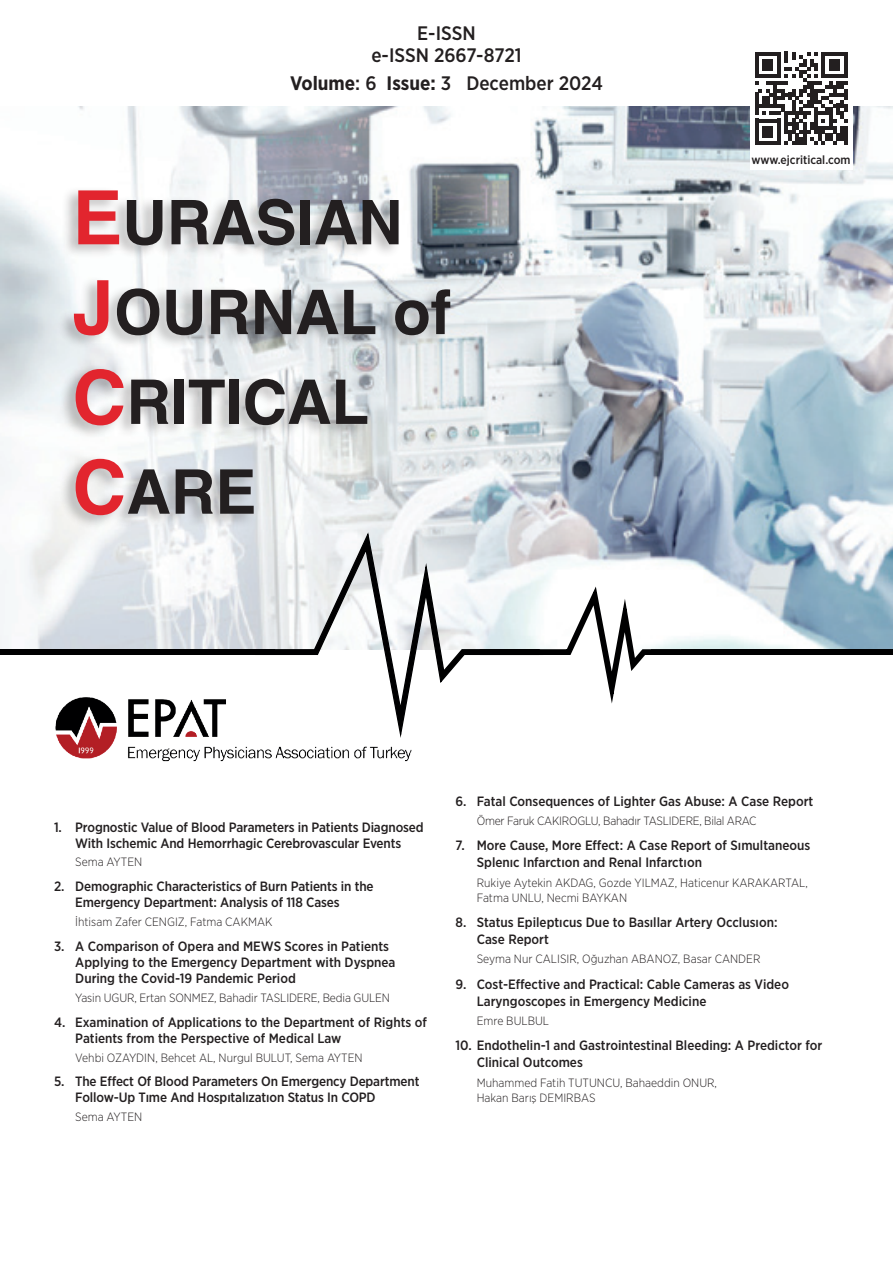
<style>
.page{position:relative;width:893px;height:1263px;background:#fff}
.page>*{position:absolute;margin:0;border:0;box-sizing:border-box;transform-origin:0 0}
.t1{font:700 61.5px/89.8px "Helvetica";color:#231f20}
.t2{font:500 19.5px/22.2px "Gotham Narrow";color:#231f20;text-align:center}
.t3{font:500 13.5px/16.2px "Gotham Narrow";color:#231f20}
.t4{font:300 12px/15.1px "Gotham Narrow";color:#231f20}
.t5{font:300 12px "Gotham Narrow";letter-spacing:-.02em;color:#231f20}
.t6{font:500 12px "Gotham Narrow";color:#231f20}
.s1{font-weight:700}
.s2{font-size:74.85px;color:#e2252e}
</style>
<div class="page">
<img style="left:0;top:106px;width:893px;height:543px">
<div style="left:58px;top:185px;width:394px;height:344px;background:#231f20;opacity:.29"></div>
<div style="left:750px;top:46px;width:102px;height:104px;background:#fff"></div>
<svg style="left:755px;top:52px;width:92px;height:93px"></svg>
<svg style="left:254px;top:530px;width:286px;height:153px"></svg>
<svg style="left:479px;top:581px;width:210px;height:119px"></svg>
<div style="left:682px;top:649px;width:211px;height:6px;background:#000001"></div>
<div style="left:0;top:649px;width:275px;height:6px;background:#000001"></div>
<img style="left:55px;top:674px;width:367px;height:88px">
<div style="left:750px;top:150px;width:102px;height:20px;background:#fff"></div>
<h2 class="t2" style="left:371px;top:22px;width:152px">E-ISSN<br>e-ISSN 2667-8721</h2>
<h2 class="t2" style="left:290px;top:72px;width:314px"><span class="s1">Volume</span>: 6 <span class="s1">Issue:</span> 3 December 2024</h2>
<h1 class="t1" style="left:72px;top:178px;width:380px"><span class="s2">E</span>URASIAN<br><span class="s2">J</span>OURNAL of<br><span class="s2">C</span>RITICAL<br><span class="s2">C</span>ARE</h1>
<p class="t6" style="left:752px;top:152px;width:100px">www.ejcritical.com</p>
<p class="t3" style="left:54px;top:818px;width:371px;text-align:center">1. Prognostic Value of Blood Parameters in Patients Diagnosed<br>With Ischemic And Hemorrhagic Cerebrovascular Events</p>
<p class="t4" style="left:75px;top:854px;width:68px">Sema AYTEN</p>
<p class="t3" style="left:75px;top:878px;width:300px;text-indent:-21px">2. Demographic Characteristics of Burn Patients in the<br>Emergency Department: Analysis of 118 Cases</p>
<p class="t4" style="left:75px;top:914px;width:199px">İhtisam Zafer CENGIZ, Fatma CAKMAK</p>
<p class="t3" style="left:75px;top:938px;width:322px;text-indent:-21px">3. A Comparison of Opera and MEWS Scores in Patients<br>Applying to the Emergency Department with Dyspnea<br>During the Covid-19 Pandemic Period</p>
<p class="t4" style="left:75px;top:990px;width:316px">Yasin UGUR, Ertan SONMEZ, Bahadir TASLIDERE, Bedia GULEN</p>
<p class="t3" style="left:75px;top:1013px;width:353px;text-indent:-21px">4. Examination of Applications to the Department of Rights of<br>Patients from the Perspective of Medical Law</p>
<p class="t4" style="left:75px;top:1049px;width:289px">Vehbi OZAYDIN, Behcet AL, Nurgul BULUT, Sema AYTEN</p>
<p class="t3" style="left:75px;top:1073px;width:346px;text-indent:-21px">5. The Effect Of Blood Parameters On Emergency Department<br>Follow-Up Tıme And Hospıtalızatıon Status In COPD</p>
<p class="t4" style="left:75px;top:1109px;width:68px">Sema AYTEN</p>
<p class="t3" style="left:455px;top:793px;width:359px">6. Fatal Consequences of Lighter Gas Abuse: A Case Report</p>
<p class="t5" style="left:477px;top:813px;width:281px">Ömer Faruk CAKIROGLU, Bahadır TASLIDERE, Bilal ARAC</p>
<p class="t3" style="left:477px;top:837px;width:335px;line-height:17px;text-indent:-21px">7. More Cause, More Effect: A Case Report of Sımultaneous<br>Splenıc Infarctıon and Renal Infarctıon</p>
<p class="t4" style="left:477px;top:874px;width:333px">Rukiye Aytekin AKDAG, Gozde YILMAZ, Haticenur KARAKARTAL,<br>Fatma UNLU, Necmi BAYKAN</p>
<p class="t3" style="left:477px;top:914px;width:302px;line-height:17px;text-indent:-21px">8. Status Epileptıcus Due to Basıllar Artery Occlusıon:<br>Case Report</p>
<p class="t4" style="left:477px;top:951px;width:285px">Seyma Nur CALISIR, Oğuzhan ABANOZ, Basar CANDER</p>
<p class="t3" style="left:477px;top:975px;width:314px;line-height:17px;text-indent:-21px">9. Cost-Effective and Practical: Cable Cameras as Video<br>Laryngoscopes in Emergency Medicine</p>
<p class="t4" style="left:477px;top:1013px;width:74px">Emre BULBUL</p>
<p class="t3" style="left:477px;top:1037px;width:347px;line-height:17px;text-indent:-21px">10. Endothelin-1 and Gastrointestinal Bleeding: A Predictor for<br>Clinical Outcomes</p>
<p class="t4" style="left:477px;top:1074px;width:242px">Muhammed Fatih TUTUNCU, Bahaeddin ONUR,<br>Hakan Barış DEMIRBAS</p>
</div>
